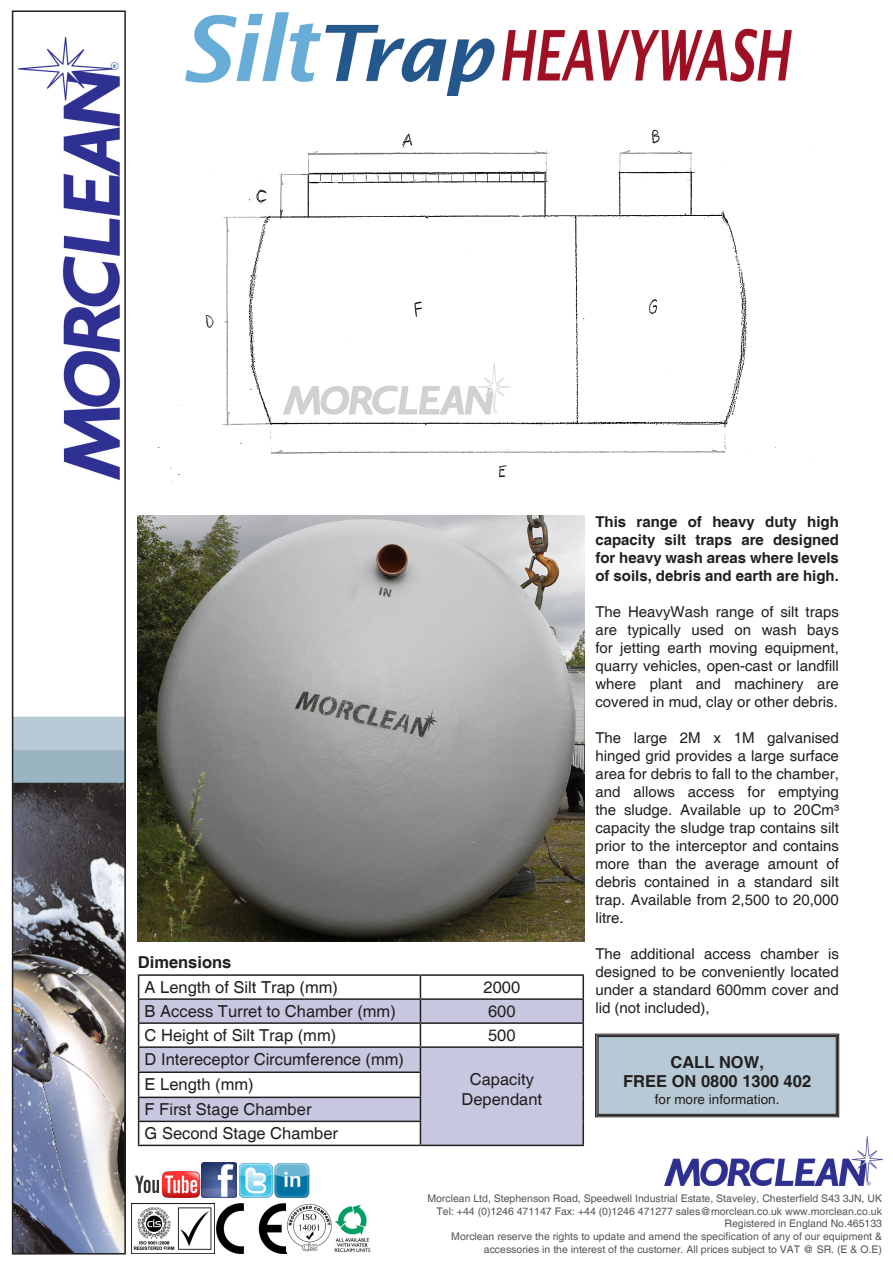
<style>
.page{position:relative;width:893px;height:1263px;background:#fff}
.page>*{position:absolute;margin:0;border:0;box-sizing:border-box;transform-origin:0 0}
.t1{font:16.5px "Helvetica";color:#231f20}
.t2{font:700 16.5px "Helvetica";color:#231f20}
.t3{font:15px/18px "Helvetica";color:#231f20;text-align:justify}
.t4{font:700 15px/18px "Helvetica";color:#231f20;text-align:justify}
.t5{font:13.5px "Helvetica";color:#231f20}
.t6{font:10.5px/12.6px "Helvetica";color:#545557;text-align:right}
</style>
<div class="page">
<img style="left:15px;top:36px;width:108px;height:1215px">
<div style="left:12px;top:10px;width:114px;height:1244px;border:2px solid #231f20"></div>
<img style="left:664px;top:1136px;width:218px;height:50px">
<img style="left:201px;top:1163px;width:36px;height:35px">
<img style="left:239px;top:1162px;width:71px;height:36px">
<img style="left:136px;top:1172px;width:65px;height:25px">
<div style="left:595px;top:1033px;width:244px;height:84px;background:#b7c9d5"></div>
<div style="left:597px;top:1035px;width:241px;height:81px;border:1px solid #231f20"></div>
<div style="left:598px;top:1036px;width:238px;height:78px;border:1px solid #231f20"></div>
<img style="left:157px;top:129px;width:657px;height:353px">
<svg style="left:139px;top:1000px;width:443px;height:144px;fill:#c7c7e0"></svg>
<hr style="left:138px;top:974px;width:282px;height:2px;background:#231f20">
<hr style="left:420px;top:974px;width:164px;height:2px;background:#231f20">
<hr style="left:582px;top:976px;width:2px;height:22px;background:#231f20">
<hr style="left:138px;top:998px;width:282px;height:2px;background:#231f20">
<hr style="left:420px;top:998px;width:164px;height:2px;background:#231f20">
<hr style="left:582px;top:1000px;width:2px;height:22px;background:#231f20">
<hr style="left:138px;top:1022px;width:282px;height:2px;background:#231f20">
<hr style="left:420px;top:1022px;width:164px;height:2px;background:#231f20">
<hr style="left:582px;top:1024px;width:2px;height:22px;background:#231f20">
<hr style="left:138px;top:1046px;width:282px;height:2px;background:#231f20">
<hr style="left:420px;top:1046px;width:164px;height:2px;background:#231f20">
<hr style="left:582px;top:1048px;width:2px;height:24px;background:#231f20">
<hr style="left:138px;top:1071px;width:283px;height:2px;background:#231f20">
<hr style="left:582px;top:1072px;width:2px;height:25px;background:#231f20">
<hr style="left:138px;top:1096px;width:283px;height:2px;background:#231f20">
<hr style="left:582px;top:1097px;width:2px;height:24px;background:#231f20">
<hr style="left:138px;top:1120px;width:283px;height:2px;background:#231f20">
<svg style="left:138px;top:976px;width:1px;height:168px"></svg>
<svg style="left:420px;top:976px;width:1px;height:168px"></svg>
<hr style="left:582px;top:1121px;width:2px;height:23px;background:#231f20">
<hr style="left:138px;top:1144px;width:282px;height:2px;background:#231f20">
<hr style="left:420px;top:1144px;width:164px;height:2px;background:#231f20">
<img style="left:138px;top:516px;width:446px;height:426px">
<img style="left:131px;top:1203px;width:83px;height:50px">
<img style="left:217px;top:1203px;width:153px;height:50px">
<img style="left:185px;top:12px;width:606px;height:84px">
<p class="t2" style="left:138px;top:952px;width:95px">Dimensions</p>
<p class="t1" style="left:145px;top:978px;width:195px">A Length of Silt Trap (mm)</p>
<p class="t1" style="left:483px;top:978px;width:38px">2000</p>
<p class="t1" style="left:145px;top:1002px;width:253px">B Access Turret to Chamber (mm)</p>
<p class="t1" style="left:488px;top:1002px;width:29px">600</p>
<p class="t1" style="left:145px;top:1026px;width:193px">C Height of Silt Trap (mm)</p>
<p class="t1" style="left:488px;top:1026px;width:29px">500</p>
<p class="t1" style="left:145px;top:1050px;width:261px">D Intereceptor Circumference (mm)</p>
<p class="t1" style="left:470px;top:1069px;width:66px">Capacity</p>
<p class="t1" style="left:461px;top:1089px;width:82px">Dependant</p>
<p class="t1" style="left:145px;top:1075px;width:111px">E Length (mm)</p>
<p class="t1" style="left:145px;top:1100px;width:168px">F First Stage Chamber</p>
<p class="t1" style="left:145px;top:1124px;width:195px">G Second Stage Chamber</p>
<p class="t4" style="left:595px;top:513px;width:245px">This range of heavy duty high capacity silt traps are designed for heavy wash areas where levels of soils, debris and earth are high.</p>
<p class="t3" style="left:595px;top:603px;width:245px">The HeavyWash range of silt traps are typically used on wash bays for jetting earth moving equipment, quarry vehicles, open-cast or landfill where plant and machinery are covered in mud, clay or other debris.</p>
<p class="t3" style="left:595px;top:729px;width:245px">The large 2M x 1M galvanised hinged grid provides a large surface area for debris to fall to the chamber, and allows access for emptying the sludge. Available up to 20Cm³ capacity the sludge trap contains silt prior to the interceptor and contains more than the average amount of debris contained in a standard silt trap. Available from 2,500 to 20,000 litre.</p>
<p class="t3" style="left:595px;top:945px;width:245px">The additional access chamber is designed to be conveniently located under a standard 600mm cover and lid (not included),</p>
<p class="t2" style="left:670px;top:1052px;width:95px">CALL NOW,</p>
<p class="t2" style="left:623px;top:1071px;width:190px">FREE ON 0800 1300 402</p>
<p class="t5" style="left:655px;top:1091px;width:126px">for more information.</p>
<p class="t6" style="left:427px;top:1192px;width:456px">Morclean Ltd, Stephenson Road, Speedwell Industrial Estate, Staveley, Chesterfield S43 3JN, UK</p>
<p class="t6" style="left:436px;top:1205px;width:447px">Tel: +44 (0)1246 471147 Fax: +44 (0)1246 471277 sales@morclean.co.uk www.morclean.co.uk</p>
<p class="t6" style="left:724px;top:1218px;width:159px">Registered in England No.465133</p>
<p class="t6" style="left:451px;top:1230px;width:432px">Morclean reserve the rights to update and amend the specification of any of our equipment &amp; accessories in the interest of the customer. All prices subject to VAT @ SR. (E &amp; O.E)</p>
</div>
